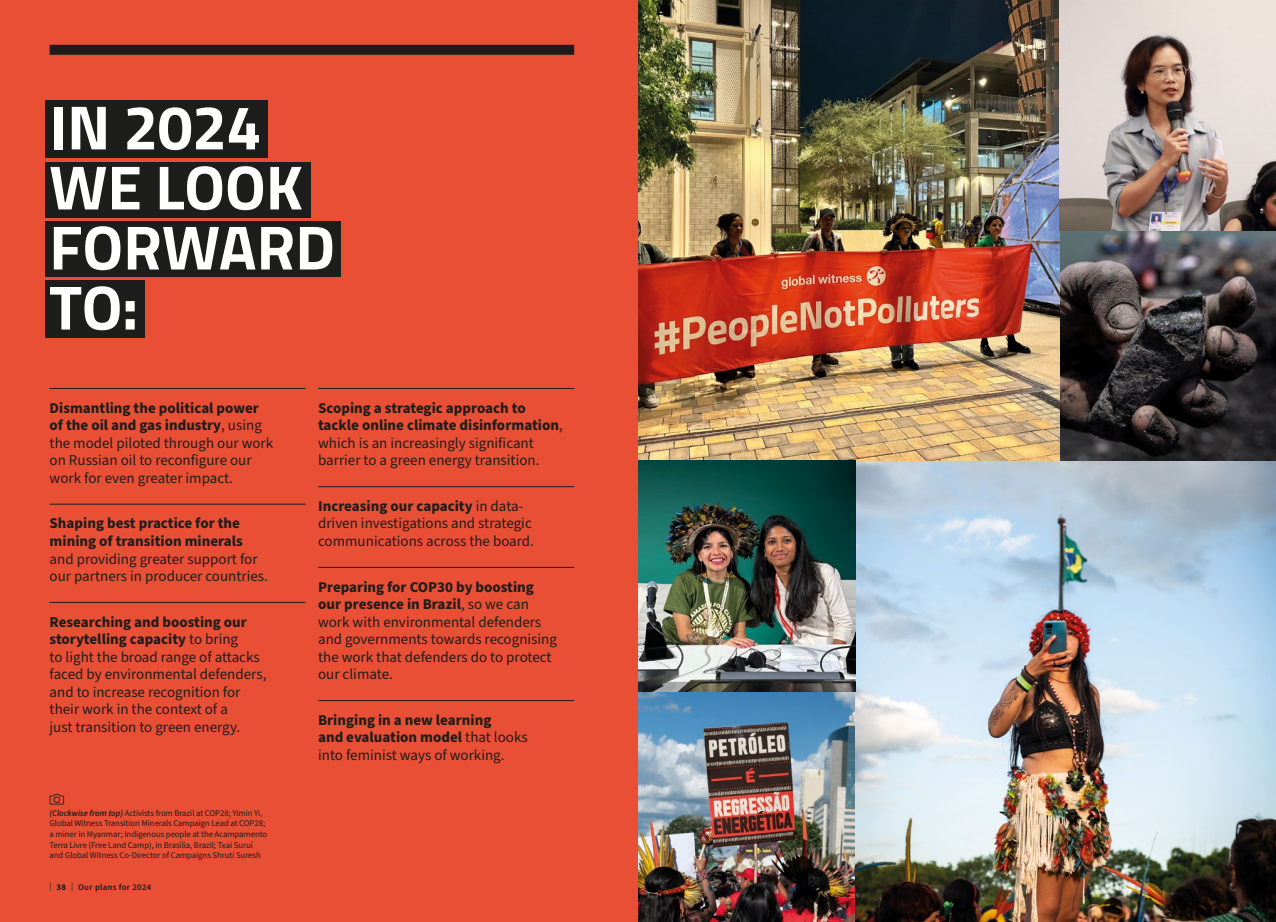
<style>
.page{position:relative;width:1276px;height:922px;background:#fff}
.page>*{position:absolute;margin:0;border:0;box-sizing:border-box;transform-origin:0 0}
.t1{font:700 62.5px/60px "Titillium";color:#fff}
.t2{font:15px/17.5px "Source Sans Pro";color:#1d1d1b}
.t3{font:700 15px/17.5px "Source Sans Pro";color:#1d1d1b}
.t4{font:8.75px/10.6px "Source Sans Pro";letter-spacing:-.01em;color:#1d1d1b}
.t5{font:600 8.75px "Source Sans Pro";letter-spacing:.03em;color:#1d1d1b}
.s1{font-weight:700}
.s2{font-weight:600;font-style:italic}
.s3{font-weight:400}
</style>
<div class="page">
<div style="left:0;top:0;width:638px;height:921px;background:#e94f35"></div>
<img style="left:638px;top:465px;width:638px;height:456px">
<img style="left:638px;top:0;width:638px;height:465px">
<div style="left:50px;top:45px;width:524px;height:10px;background:#1d1d1b"></div>
<div style="left:45px;top:101px;width:223px;height:57px;background:#1d1d1b"></div>
<div style="left:45px;top:280px;width:100px;height:57px;background:#1d1d1b"></div>
<div style="left:45px;top:162px;width:266px;height:55px;background:#1d1d1b"></div>
<div style="left:45px;top:221px;width:296px;height:55px;background:#1d1d1b"></div>
<hr style="left:50px;top:388px;width:256px;height:1px;background:#1d1d1b">
<hr style="left:50px;top:503px;width:256px;height:1px;background:#1d1d1b">
<hr style="left:50px;top:601px;width:256px;height:1px;background:#1d1d1b">
<hr style="left:318px;top:388px;width:256px;height:1px;background:#1d1d1b">
<hr style="left:318px;top:486px;width:256px;height:1px;background:#1d1d1b">
<hr style="left:318px;top:566px;width:256px;height:1px;background:#1d1d1b">
<hr style="left:318px;top:700px;width:256px;height:1px;background:#1d1d1b">
<svg style="left:50px;top:793px;width:14px;height:11px"></svg>
<h1 class="t1" style="left:49px;top:94px;width:287px">IN 2024<br>WE LOOK<br>FORWARD<br>TO:</h1>
<p class="t2" style="left:50px;top:399px;width:225px"><span class="s1">Dismantling the political power of the oil and gas industry</span>, using the model piloted through our work on Russian oil to reconfigure our work for even greater impact.</p>
<p class="t3" style="left:50px;top:515px;width:195px">Shaping best practice for the mining of transition minerals</p>
<p class="t2" style="left:50px;top:550px;width:220px">and providing greater support for our partners in producer countries.</p>
<p class="t2" style="left:50px;top:613px;width:218px"><span class="s1">Researching and boosting our storytelling capacity</span> to bring<br>to light the broad range of attacks faced by environmental defenders, and to increase recognition for their work in the context of a<br>just transition to green energy.</p>
<p class="t4" style="left:50px;top:807px;width:219px"><span class="s2">(Clockwise from top)</span> Activists from Brazil at COP28; Yimin Yi, Global Witness Transition Minerals Campaign Lead at COP28; a miner in Myanmar; Indigenous people at the Acampamento Terra Livre (Free Land Camp), in Brasília, Brazil; Txai Suruí and Global Witness Co-Director of Campaigns Shruti Suresh</p>
<p class="t5" style="left:50px;top:881px;width:103px"><span class="s3">|</span> <span class="s1">38</span> <span class="s3">|</span> Our plans for 2024</p>
<p class="t2" style="left:318px;top:399px;width:246px"><span class="s1">Scoping a strategic approach to tackle online climate disinformation</span>, which is an increasingly significant barrier to a green energy transition.</p>
<p class="t2" style="left:318px;top:497px;width:217px"><span class="s1">Increasing our capacity</span> in data&shy;driven investigations and strategic communications across the board.</p>
<p class="t2" style="left:318px;top:578px;width:240px"><span class="s1">Preparing for COP30 by boosting our presence in Brazil</span>, so we can work with environmental defenders and governments towards recognising the work that defenders do to protect our climate.</p>
<p class="t3" style="left:318px;top:711px;width:211px">Bringing in a new learning<br>and evaluation model <span class="s3">that looks into feminist ways of working.</span></p>
</div>
